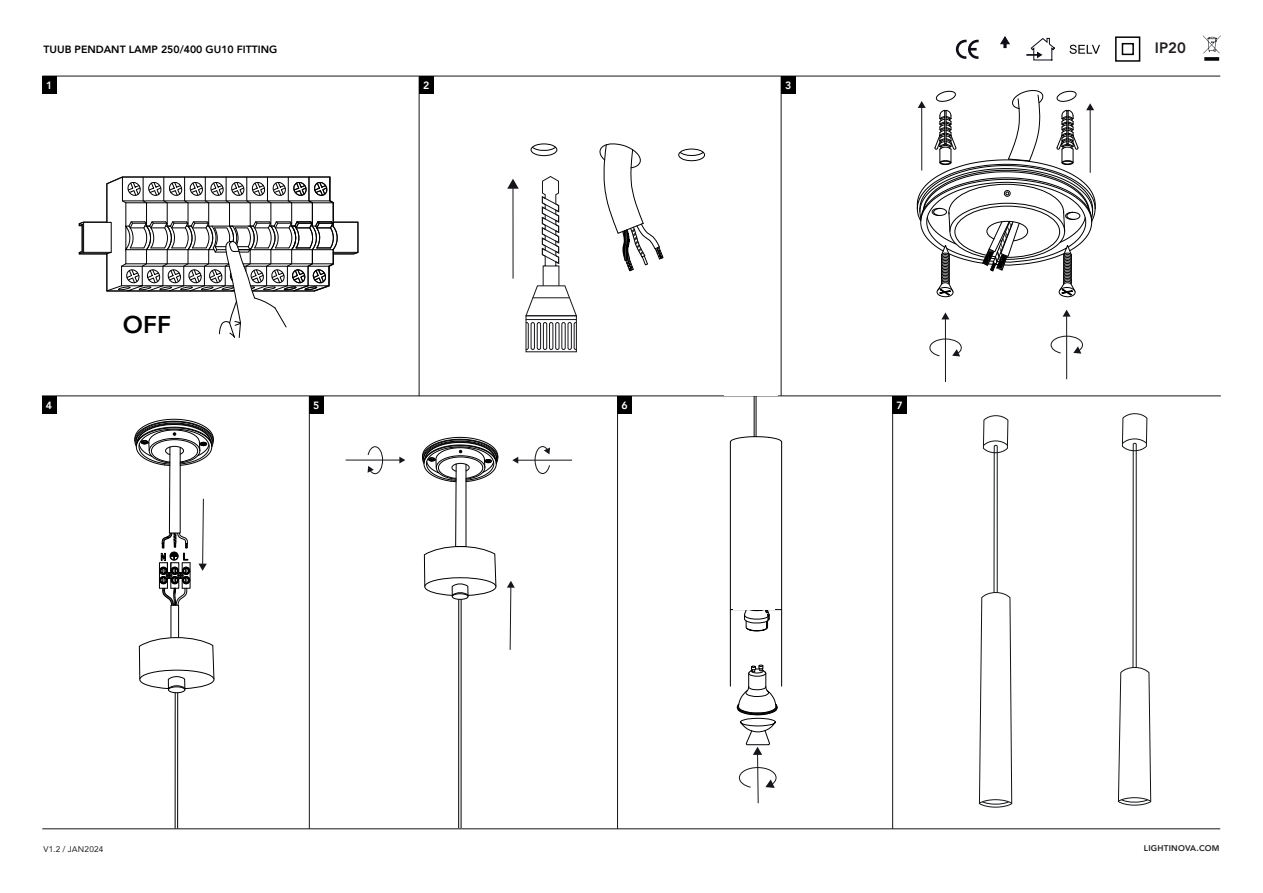
<style>
.page{position:relative;width:1263px;height:893px;background:#fff}
.page>*{position:absolute;margin:0;border:0;box-sizing:border-box;transform-origin:0 0}
.t1{font:800 24.3px "Avenir";color:#000001}
.t2{font:800 15px "Avenir LT Std";color:#231f20}
.t3{font:800 10.5px "Avenir";color:#000001}
.t4{font:800 10.5px "Avenir";color:#fff}
.t5{font:800 8.25px "Avenir";letter-spacing:.025em;color:#231f20}
.t6{font:8.25px "Avenir";letter-spacing:.02em;color:#231f20}
</style>
<div class="page">
<hr style="left:42px;top:76px;width:1178px;height:1px;background:#18151a">
<hr style="left:42px;top:828px;width:1178px;height:1px;background:#18151a">
<div style="left:42px;top:76px;width:15px;height:18px;background:#000001"></div>
<svg style="left:79px;top:176px;width:280px;height:162px"></svg>
<hr style="left:42px;top:396px;width:1179px;height:1px;background:#18151a">
<hr style="left:781px;top:76px;width:1px;height:320px;background:#18151a">
<hr style="left:419px;top:76px;width:1px;height:320px;background:#18151a">
<svg style="left:1203px;top:35px;width:18px;height:26px"></svg>
<svg style="left:1069px;top:45px;width:31px;height:9px"></svg>
<svg style="left:1026px;top:38px;width:29px;height:23px"></svg>
<svg style="left:956px;top:40px;width:23px;height:19px"></svg>
<hr style="left:309px;top:396px;width:1px;height:433px;background:#18151a">
<hr style="left:892px;top:396px;width:1px;height:433px;background:#18151a">
<div style="left:419px;top:76px;width:15px;height:18px;background:#000001"></div>
<div style="left:781px;top:76px;width:15px;height:18px;background:#000001"></div>
<div style="left:42px;top:396px;width:15px;height:18px;background:#000001"></div>
<div style="left:309px;top:396px;width:15px;height:18px;background:#000001"></div>
<div style="left:893px;top:396px;width:14px;height:18px;background:#000001"></div>
<svg style="left:1000px;top:36px;width:10px;height:12px"></svg>
<hr style="left:526px;top:319px;width:50px;height:1px;background:#18151a">
<svg style="left:525px;top:322px;width:52px;height:28px"></svg>
<svg style="left:525px;top:176px;width:52px;height:140px"></svg>
<svg style="left:530px;top:143px;width:27px;height:13px"></svg>
<svg style="left:678px;top:148px;width:27px;height:13px"></svg>
<svg style="left:599px;top:143px;width:65px;height:128px"></svg>
<hr style="left:513px;top:187px;width:1px;height:92px;background:#18151a">
<svg style="left:507px;top:179px;width:12px;height:10px"></svg>
<svg style="left:1118px;top:413px;width:33px;height:393px"></svg>
<svg style="left:979px;top:415px;width:33px;height:393px"></svg>
<svg style="left:732px;top:610px;width:46px;height:194px"></svg>
<hr style="left:781px;top:442px;width:1px;height:244px;background:#000001">
<hr style="left:730px;top:442px;width:1px;height:244px;background:#000001">
<hr style="left:730px;top:609px;width:52px;height:1px;background:#000001">
<hr style="left:756px;top:376px;width:1px;height:61px;background:#000001">
<hr style="left:754px;top:376px;width:1px;height:61px;background:#000001">
<svg style="left:730px;top:436px;width:52px;height:7px"></svg>
<div style="left:724px;top:366px;width:54px;height:30px;background:#fff"></div>
<hr style="left:617px;top:396px;width:1px;height:433px;background:#18151a">
<div style="left:617px;top:396px;width:15px;height:18px;background:#000001"></div>
<hr style="left:1066px;top:315px;width:1px;height:64px;background:#18151a">
<svg style="left:1062px;top:310px;width:9px;height:7px"></svg>
<svg style="left:1050px;top:336px;width:33px;height:18px"></svg>
<hr style="left:945px;top:318px;width:1px;height:64px;background:#18151a">
<svg style="left:941px;top:312px;width:8px;height:7px"></svg>
<svg style="left:929px;top:338px;width:33px;height:18px"></svg>
<svg style="left:917px;top:90px;width:179px;height:207px"></svg>
<div style="left:171px;top:605px;width:8px;height:33px;border:1px solid #000001"></div>
<svg style="left:134px;top:419px;width:80px;height:187px"></svg>
<div style="left:168px;top:687px;width:17px;height:6px;border:1px solid #000001;border-radius:50%"></div>
<svg style="left:139px;top:637px;width:75px;height:53px"></svg>
<hr style="left:175px;top:693px;width:1px;height:135px;background:#000001">
<hr style="left:177px;top:693px;width:1px;height:135px;background:#000001">
<svg style="left:507px;top:581px;width:8px;height:69px"></svg>
<div style="left:452px;top:593px;width:16px;height:7px;border:1px solid #000001;border-radius:50%"></div>
<svg style="left:422px;top:437px;width:76px;height:160px"></svg>
<hr style="left:458px;top:599px;width:1px;height:229px;background:#000001">
<hr style="left:461px;top:599px;width:1px;height:229px;background:#000001">
<hr style="left:346px;top:460px;width:54px;height:1px;background:#18151a">
<svg style="left:399px;top:457px;width:6px;height:6px"></svg>
<svg style="left:367px;top:446px;width:16px;height:28px"></svg>
<hr style="left:517px;top:460px;width:55px;height:1px;background:#18151a">
<svg style="left:512px;top:457px;width:6px;height:7px"></svg>
<svg style="left:534px;top:446px;width:16px;height:28px"></svg>
<div style="left:1115px;top:36px;width:25px;height:26px;border:2px solid #040503"></div>
<div style="left:1122px;top:43px;width:12px;height:12px;border:2px solid #040503"></div>
<p class="t3" style="left:43px;top:41px;width:235px">TUUB PENDANT LAMP 250/400 GU10 FITTING</p>
<p class="t4" style="left:46px;top:77px;width:8px">1</p>
<p class="t1" style="left:123px;top:306px;width:49px">OFF</p>
<p class="t4" style="left:423px;top:77px;width:8px">2</p>
<p class="t4" style="left:785px;top:77px;width:8px">3</p>
<p class="t4" style="left:46px;top:397px;width:8px">4</p>
<p class="t4" style="left:313px;top:397px;width:8px">5</p>
<p class="t4" style="left:621px;top:397px;width:8px">6</p>
<p class="t4" style="left:896px;top:397px;width:8px">7</p>
<p class="t2" style="left:1155px;top:39px;width:32px">IP20</p>
<p class="t6" style="left:44px;top:842px;width:61px">V1.2 / JAN2024</p>
<p class="t5" style="left:1144px;top:842px;width:77px">LIGHTINOVA.COM</p>
</div>
